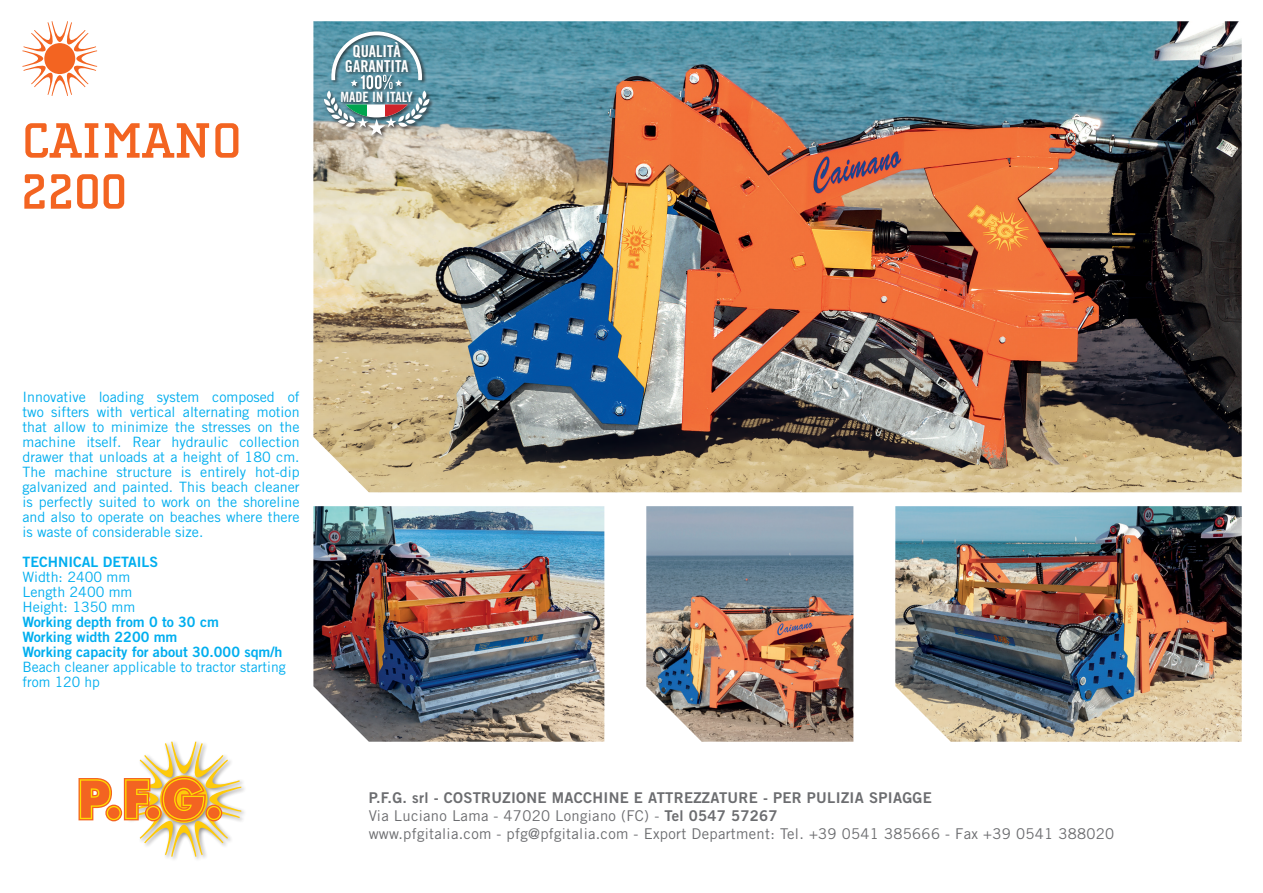
<style>
.page{position:relative;width:1263px;height:893px;background:#fff}
.page>*{position:absolute;margin:0;border:0;box-sizing:border-box;transform-origin:0 0}
.t1{font:700 51px "Cholla Slab";color:#f36421}
.t2{font:16.35px "Trade Gothic Bold Cond Twenty";color:#fff}
.t3{font:14.85px "Trade Gothic";letter-spacing:.02em;color:#6c6d70}
.t4{font:14.85px "Trade Gothic Bold Two";letter-spacing:.02em;color:#6c6d70}
.t5{font:14.25px/15px "Trade Gothic";color:#00aeef;text-align:justify}
.t6{font:14.25px "Trade Gothic Bold Two";color:#00aeef}
.t7{font:14.25px "Trade Gothic Bold Cond Twenty";color:#fff}
.s1{font-family:"Trade Gothic Bold Two"}
</style>
<div class="page">
<img style="left:313px;top:506px;width:291px;height:236px">
<img style="left:646px;top:506px;width:207px;height:236px">
<img style="left:313px;top:21px;width:929px;height:471px">
<img style="left:895px;top:506px;width:347px;height:236px">
<div style="left:323px;top:31px;width:111px;height:109px;background:#231f20;opacity:.7"></div>
<svg style="left:324px;top:31px;width:105px;height:104px;background:#779ba5"></svg>
<svg style="left:345px;top:104px;width:22px;height:13px"></svg>
<svg style="left:386px;top:104px;width:22px;height:13px"></svg>
<svg style="left:22px;top:21px;width:75px;height:75px"></svg>
<svg style="left:105px;top:805px;width:17px;height:16px"></svg>
<div style="left:107px;top:806px;width:14px;height:14px;background:#fed502;border-radius:50%"></div>
<svg style="left:79px;top:778px;width:33px;height:42px"></svg>
<div style="left:108px;top:807px;width:12px;height:12px;background:#f36421;border-radius:50%"></div>
<svg style="left:124px;top:742px;width:117px;height:115px"></svg>
<div style="left:208px;top:807px;width:12px;height:12px;background:#f36421;border-radius:50%"></div>
<p class="t1" style="left:21px;top:113px;width:223px">CAIMANO</p>
<p class="t1" style="left:21px;top:164px;width:107px">2200</p>
<p class="t2" style="left:352px;top:41px;width:50px">QUALITÀ</p>
<p class="t2" style="left:345px;top:56px;width:65px">GARANTITA</p>
<p class="t7" style="left:340px;top:88px;width:74px">MADE IN ITALY</p>
<p class="t5" style="left:22px;top:389px;width:279px">Innovative loading system composed of two sifters with vertical alternating motion that allow to minimize the stresses on the machine itself. Rear hydraulic collection drawer that unloads at a height of 180 cm.<br>The machine structure is entirely hot-dip galvanized and painted. This beach cleaner is perfectly suited to work on the shoreline and also to operate on beaches where there is waste of considerable size.</p>
<p class="t6" style="left:22px;top:553px;width:137px">TECHNICAL DETAILS</p>
<p class="t5" style="left:22px;top:569px;width:109px">Width: 2400 mm</p>
<p class="t5" style="left:22px;top:584px;width:112px">Length 2400 mm</p>
<p class="t5" style="left:22px;top:599px;width:114px">Height: 1350 mm</p>
<p class="t6" style="left:22px;top:613px;width:198px">Working depth from 0 to 30 cm</p>
<p class="t6" style="left:22px;top:628px;width:157px">Working width 2200 mm</p>
<p class="t6" style="left:22px;top:643px;width:261px">Working capacity for about 30.000 sqm/h</p>
<p class="t5" style="left:22px;top:659px;width:265px">Beach cleaner applicable to tractor starting from 120 hp</p>
<p class="t4" style="left:369px;top:789px;width:565px">P.F.G. srl - COSTRUZIONE MACCHINE E ATTREZZATURE - PER PULIZIA SPIAGGE</p>
<p class="t3" style="left:369px;top:807px;width:410px">Via Luciano Lama - 47020 Longiano (FC) - <span class="s1">Tel 0547 57267</span></p>
<p class="t3" style="left:369px;top:825px;width:747px">www.pfgitalia.com - pfg@pfgitalia.com - Export Department: Tel. +39 0541 385666 - Fax +39 0541 388020</p>
</div>
